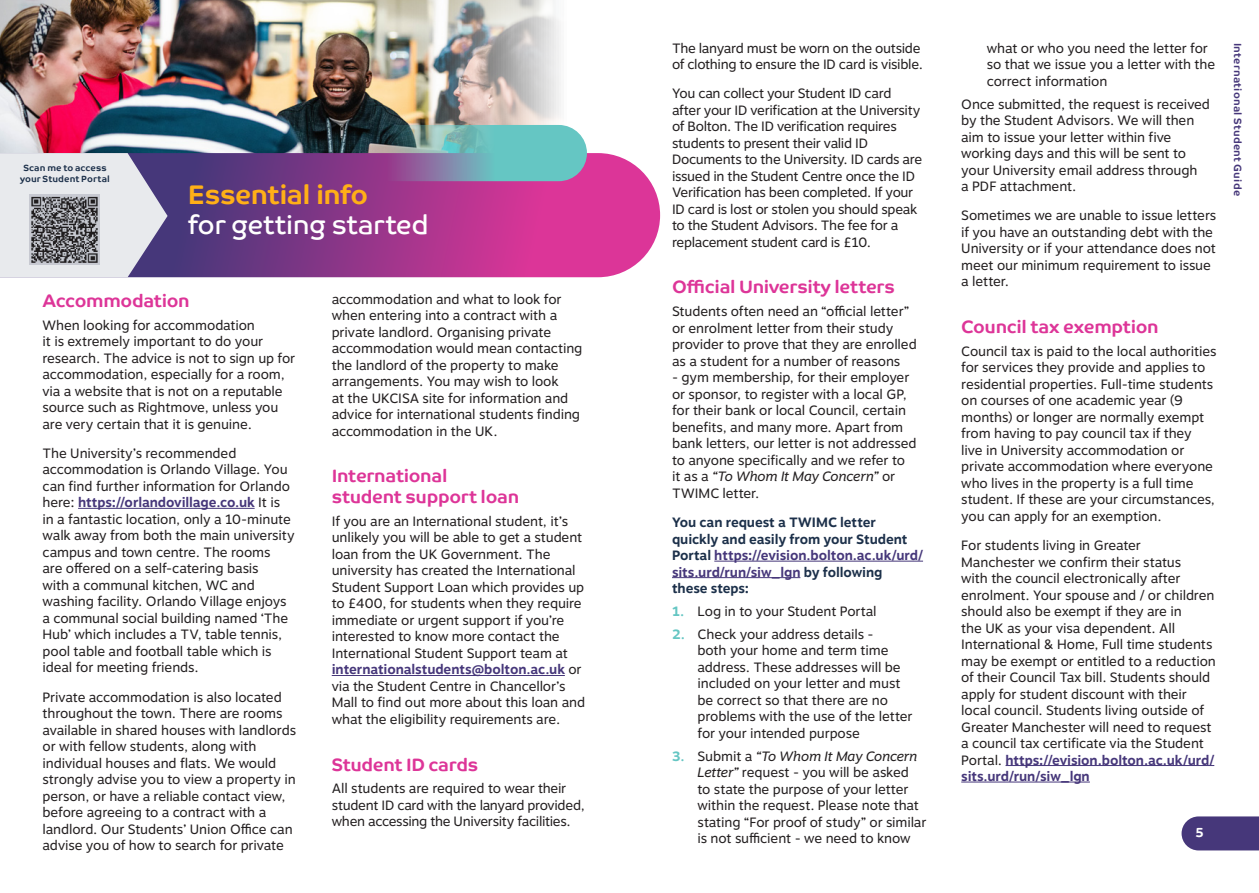
<style>
.page{position:relative;width:1259px;height:893px;background:#fff}
.page>*{position:absolute;margin:0;border:0;box-sizing:border-box;transform-origin:0 0}
.t1{font:27px/30px "Co Text";letter-spacing:-.02em;color:#fff}
.t2{font:700 18px/21px "Co Text";letter-spacing:-.02em;color:#dd3598}
.t3{font:13.5px/16.5px "Motiva Sans";letter-spacing:-.015em;color:#231f20}
.t4{font:700 13.5px/16.5px "Motiva Sans";letter-spacing:-.01em;color:#1c304a}
.t5{font:700 13.5px "Co Text";color:#fff}
.t6{font:700 10.5px "Co Text";letter-spacing:.025em;color:#46377a}
.t7{font:700 9px/10.5px "Co Text";letter-spacing:.01em;color:#1c304a;text-align:center}
.s1{font-weight:700;color:#ffb017}
.s2{font-weight:700;color:#46377a}
.s3{font-style:italic}
.s4{color:#46377a}
.s5{font-weight:700;color:#65c6c3}
</style>
<div class="page">
<img style="left:0;top:0;width:561px;height:153px">
<hr style="left:78px;top:508px;width:177px;height:1px;background:#46377a">
<hr style="left:332px;top:675px;width:233px;height:1px;background:#46377a">
<hr style="left:714px;top:561px;width:209px;height:1px;background:#46377a">
<hr style="left:672px;top:577px;width:128px;height:1px;background:#46377a">
<hr style="left:1005px;top:765px;width:209px;height:1px;background:#46377a">
<hr style="left:961px;top:782px;width:129px;height:1px;background:#46377a">
<svg style="left:1181px;top:816px;width:78px;height:34px;background:#524482"></svg>
<svg style="left:168px;top:153px;width:492px;height:124px;background:#9e3b8e"></svg>
<svg style="left:0;top:153px;width:168px;height:124px;background:#cecedb"></svg>
<img style="left:30px;top:195px;width:70px;height:69px">
<svg style="left:377px;top:125px;width:210px;height:56px;background:#74a3ae"></svg>
<p class="t7" style="left:20px;top:163px;width:91px">Scan me to access your Student Portal</p>
<p class="t1" style="left:188px;top:179px;width:242px"><span class="s1">Essential info<br></span>for getting started</p>
<p class="t2" style="left:43px;top:290px;width:149px">Accommodation</p>
<p class="t3" style="left:43px;top:317px;width:254px">When looking for accommodation<br>it is extremely important to do your research. The advice is not to sign up for accommodation, especially for a room, via a website that is not on a reputable source such as Rightmove, unless you are very certain that it is genuine.</p>
<p class="t3" style="left:43px;top:445px;width:254px">The University’s recommended accommodation is Orlando Village. You can find further information for Orlando here: <span class="s2">https://orlandovillage.co.uk</span> It is in a fantastic location, only a 10-minute walk away from both the main university campus and town centre. The rooms<br>are offered on a self-catering basis<br>with a communal kitchen, WC and washing facility. Orlando Village enjoys a communal social building named ‘The Hub’ which includes a TV, table tennis, pool table and football table which is ideal for meeting friends.</p>
<p class="t3" style="left:43px;top:689px;width:255px">Private accommodation is also located throughout the town. There are rooms available in shared houses with landlords or with fellow students, along with individual houses and flats. We would strongly advise you to view a property in person, or have a reliable contact view, before agreeing to a contract with a landlord. Our Students’ Union Office can advise you of how to search for private</p>
<p class="t3" style="left:332px;top:291px;width:252px">accommodation and what to look for when entering into a contract with a private landlord. Organising private accommodation would mean contacting the landlord of the property to make arrangements. You may wish to look<br>at the UKCISA site for information and advice for international students finding accommodation in the UK.</p>
<p class="t2" style="left:332px;top:465px;width:189px">International student support loan</p>
<p class="t3" style="left:332px;top:513px;width:255px">If you are an International student, it’s unlikely you will be able to get a student loan from the UK Government. The university has created the International Student Support Loan which provides up to £400, for students when they require immediate or urgent support if you’re interested to know more contact the International Student Support team at <span class="s2">internationalstudents@bolton.ac.uk</span> or via the Student Centre in Chancellor’s Mall to find out more about this loan and what the eligibility requirements are.</p>
<p class="t2" style="left:332px;top:754px;width:148px">Student ID cards</p>
<p class="t3" style="left:332px;top:780px;width:254px">All students are required to wear their student ID card with the lanyard provided, when accessing the University facilities.</p>
<p class="t3" style="left:672px;top:40px;width:252px">The lanyard must be worn on the outside of clothing to ensure the ID card is visible.</p>
<p class="t3" style="left:672px;top:86px;width:252px">You can collect your Student ID card after your ID verification at the University of Bolton. The ID verification requires students to present their valid ID Documents to the University. ID cards are issued in the Student Centre once the ID Verification has been completed. If your ID card is lost or stolen you should speak to the Student Advisors. The fee for a replacement student card is £10.</p>
<p class="t2" style="left:672px;top:277px;width:224px">Official University letters</p>
<p class="t3" style="left:672px;top:303px;width:246px">Students often need an “official letter” or enrolment letter from their study provider to prove that they are enrolled as a student for a number of reasons</p>
<p class="t3" style="left:672px;top:369px;width:246px">- gym membership, for their employer or sponsor, to register with a local GP, for their bank or local Council, certain benefits, and many more. Apart from bank letters, our letter is not addressed to anyone specifically and we refer to it as a <span class="s3">“To Whom It May Concern”</span> or TWIMC letter.</p>
<p class="t4" style="left:672px;top:514px;width:252px">You can request a TWIMC letter quickly and easily from your Student<br>Portal <span class="s4">https://evision.bolton.ac.uk/urd/ sits.urd/run/siw_lgn</span> by following<br>these steps:</p>
<p class="t3" style="left:672px;top:603px;width:206px"><span class="s5">1.</span> Log in to your Student Portal</p>
<p class="t3" style="left:697px;top:626px;width:216px;text-indent:-26px"><span class="s5">2.</span> Check your address details -<br>both your home and term time address. These addresses will be included on your letter and must be correct so that there are no problems with the use of the letter for your intended purpose</p>
<p class="t3" style="left:697px;top:748px;width:230px;text-indent:-26px"><span class="s5">3.</span> Submit a <span class="s3">“To Whom It May Concern Letter”</span> request - you will be asked<br>to state the purpose of your letter within the request. Please note that stating “For proof of study” or similar is not sufficient - we need to know</p>
<p class="t3" style="left:986px;top:40px;width:230px">what or who you need the letter for so that we issue you a letter with the correct information</p>
<p class="t3" style="left:961px;top:96px;width:250px">Once submitted, the request is received by the Student Advisors. We will then aim to issue your letter within five working days and this will be sent to your University email address through<br>a PDF attachment.</p>
<p class="t3" style="left:961px;top:207px;width:257px">Sometimes we are unable to issue letters if you have an outstanding debt with the University or if your attendance does not meet our minimum requirement to issue a letter.</p>
<p class="t2" style="left:961px;top:316px;width:199px">Council tax exemption</p>
<p class="t3" style="left:961px;top:343px;width:257px">Council tax is paid to the local authorities for services they provide and applies to residential properties. Full-time students on courses of one academic year (9 months) or longer are normally exempt from having to pay council tax if they live in University accommodation or private accommodation where everyone who lives in the property is a full time student. If these are your circumstances, you can apply for an exemption.</p>
<p class="t3" style="left:961px;top:537px;width:256px">For students living in Greater Manchester we confirm their status<br>with the council electronically after enrolment. Your spouse and / or children should also be exempt if they are in<br>the UK as your visa dependent. All International &amp; Home, Full time students may be exempt or entitled to a reduction of their Council Tax bill. Students should apply for student discount with their local council. Students living outside of Greater Manchester will need to request a council tax certificate via the Student Portal. <span class="s2">https://evision.bolton.ac.uk/urd/ sits.urd/run/siw_lgn</span></p>
<p class="t5" style="left:1195px;top:824px;width:10px">5</p>
<p class="t6" style="left:1244px;top:43px;width:155px;rotate:90deg">International Student Guide</p>
</div>
